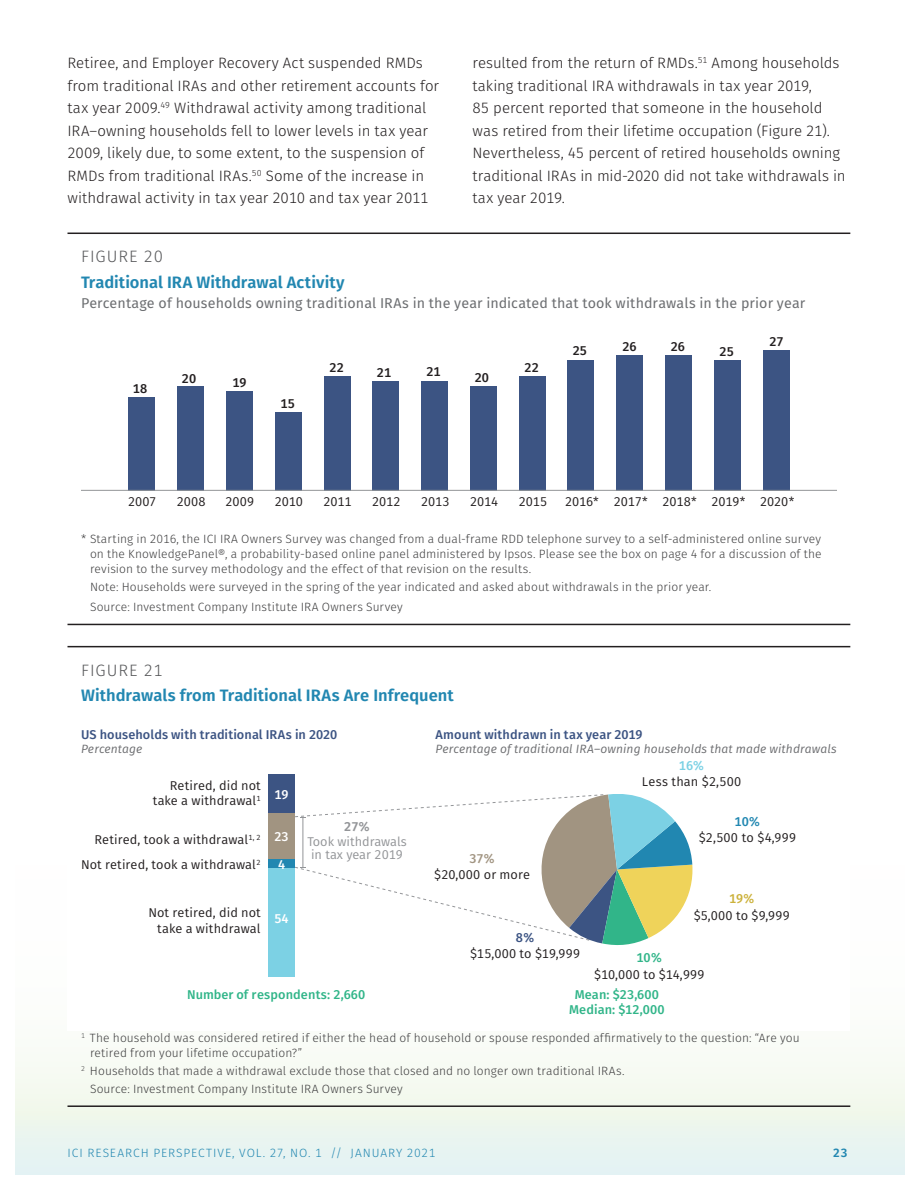
<style>
.page{position:relative;width:918px;height:1188px;background:#fff}
.page>*{position:absolute;margin:0;border:0;box-sizing:border-box;transform-origin:0 0}
.Figure_heading{font:600 16.5px "Fira Sans";letter-spacing:.005em;color:#2287b1}
.Figure_number{font:300 16.5px "Fira Sans";letter-spacing:.055em;color:#57585a}
.Text{font:300 15px/22.5px "Fira Sans";letter-spacing:-.005em;color:#231f20}
.Figure_heading_secon{font:14.25px "Fira Sans";letter-spacing:.005em;color:#6d6f72}
.t1{font:12.75px/16.5px "Fira Sans";letter-spacing:.005em;color:#231f20;text-align:center}
.t2{font:500 12.75px "Fira Sans";letter-spacing:.005em;color:#3c5483}
.t3{font:500 12.75px/15.3px "Fira Sans";letter-spacing:.01em;color:#31b589;text-align:center}
.t4{font:12.75px/15px "Fira Sans";color:#939598;text-align:center}
.t5{font:500 12.75px "Fira Sans";letter-spacing:-.005em;color:#231f20}
.t6{font:500 12.75px "Fira Sans";color:#fff}
.Figure_footnote{font:300 12px/15px "Fira Sans";letter-spacing:.01em;color:#3e3e3f;text-align:justify}
.figure_footnote_with{font:300 12px "Fira Sans";letter-spacing:.01em;color:#3e3e3f}
.t7{font:italic 12px "Fira Sans";letter-spacing:.01em;color:#6c6d70}
.t8{font:300 12px "Fira Sans";letter-spacing:.075em;color:#2287b1}
.t9{font:600 12px "Fira Sans";color:#2287b1}
.s1{font-weight:600}
.s2{font-weight:500;color:#a19481}
.s3{font-weight:500;color:#3c5483}
.s4{font-weight:500;color:#7cd1e4}
.s5{font-weight:500;color:#2187b1}
.s6{font-weight:500;color:#ccb23c}
.s7{font-weight:500;color:#31b589}
</style>
<div class="page">
<div style="left:15px;top:745px;width:889px;height:430px;background:linear-gradient(to right,#f1f8f2,#f1f8f2)"></div>
<hr style="left:68px;top:233px;width:782px;height:1px;background:#231f20">
<hr style="left:68px;top:624px;width:782px;height:1px;background:#231f20">
<div style="left:128px;top:397px;width:27px;height:94px;background:#3c5483"></div>
<div style="left:177px;top:386px;width:27px;height:105px;background:#3c5483"></div>
<div style="left:226px;top:392px;width:27px;height:99px;background:#3c5483"></div>
<div style="left:275px;top:412px;width:27px;height:79px;background:#3c5483"></div>
<div style="left:324px;top:376px;width:27px;height:115px;background:#3c5483"></div>
<div style="left:372px;top:381px;width:27px;height:110px;background:#3c5483"></div>
<div style="left:421px;top:381px;width:27px;height:110px;background:#3c5483"></div>
<div style="left:470px;top:386px;width:27px;height:105px;background:#3c5483"></div>
<div style="left:519px;top:376px;width:27px;height:115px;background:#3c5483"></div>
<div style="left:567px;top:360px;width:27px;height:131px;background:#3c5483"></div>
<div style="left:616px;top:355px;width:27px;height:136px;background:#3c5483"></div>
<div style="left:665px;top:355px;width:27px;height:136px;background:#3c5483"></div>
<div style="left:714px;top:360px;width:27px;height:131px;background:#3c5483"></div>
<div style="left:763px;top:350px;width:27px;height:141px;background:#3c5483"></div>
<hr style="left:81px;top:490px;width:756px;height:1px;background:#939598">
<div style="left:68px;top:715px;width:782px;height:316px;background:#fff"></div>
<hr style="left:68px;top:646px;width:782px;height:1px;background:#231f20">
<hr style="left:68px;top:1105px;width:782px;height:2px;background:#231f20">
<svg style="left:295px;top:799px;width:237px;height:128px"></svg>
<svg style="left:533px;top:794px;width:160px;height:152px"></svg>
<div style="left:268px;top:867px;width:27px;height:109px;background:#7cd1e4"></div>
<div style="left:268px;top:859px;width:27px;height:8px;background:#2187b1"></div>
<div style="left:268px;top:813px;width:27px;height:46px;background:#a19481"></div>
<div style="left:268px;top:774px;width:27px;height:39px;background:#3c5483"></div>
<hr style="left:303px;top:818px;width:1px;height:50px;background:#939598">
<p class="Text" style="left:68px;top:51px;width:373px">Retiree, and Employer Recovery Act suspended RMDs from traditional IRAs and other retirement accounts for tax year 2009.<sup>49</sup> Withdrawal activity among traditional IRA–owning households fell to lower levels in tax year 2009, likely due, to some extent, to the suspension of RMDs from traditional IRAs.<sup>50</sup> Some of the increase in withdrawal activity in tax year 2010 and tax year 2011</p>
<p class="Text" style="left:472px;top:51px;width:375px">resulted from the return of RMDs.<sup>51</sup> Among households taking traditional IRA withdrawals in tax year 2019,<br>85 percent reported that someone in the household was retired from their lifetime occupation (Figure 21).<br>Nevertheless, 45 percent of retired households owning traditional IRAs in mid-2020 did not take withdrawals in tax year 2019.</p>
<p class="Figure_number" style="left:81px;top:245px;width:83px">FIGURE 20</p>
<p class="Figure_heading" style="left:81px;top:268px;width:265px">Traditional IRA Withdrawal Activity</p>
<p class="Figure_heading_secon" style="left:81px;top:292px;width:726px">Percentage of households owning traditional IRAs in the year indicated that took withdrawals in the prior year</p>
<p class="t5" style="left:133px;top:378px;width:16px">18</p>
<p class="t5" style="left:182px;top:368px;width:16px">20</p>
<p class="t5" style="left:233px;top:373px;width:16px">19</p>
<p class="t5" style="left:281px;top:394px;width:16px">15</p>
<p class="t5" style="left:330px;top:357px;width:16px">22</p>
<p class="t5" style="left:377px;top:362px;width:16px">21</p>
<p class="t5" style="left:427px;top:362px;width:16px">21</p>
<p class="t5" style="left:475px;top:367px;width:16px">20</p>
<p class="t5" style="left:525px;top:357px;width:16px">22</p>
<p class="t5" style="left:573px;top:341px;width:16px">25</p>
<p class="t5" style="left:623px;top:336px;width:16px">26</p>
<p class="t5" style="left:671px;top:336px;width:16px">26</p>
<p class="t5" style="left:720px;top:341px;width:16px">25</p>
<p class="t5" style="left:770px;top:331px;width:16px">27</p>
<p class="t1" style="left:128px;top:493px;width:30px">2007</p>
<p class="t1" style="left:177px;top:493px;width:30px">2008</p>
<p class="t1" style="left:226px;top:493px;width:30px">2009</p>
<p class="t1" style="left:275px;top:493px;width:30px">2010</p>
<p class="t1" style="left:324px;top:493px;width:30px">2011</p>
<p class="t1" style="left:372px;top:493px;width:30px">2012</p>
<p class="t1" style="left:421px;top:493px;width:30px">2013</p>
<p class="t1" style="left:470px;top:493px;width:29px">2014</p>
<p class="t1" style="left:519px;top:493px;width:30px">2015</p>
<p class="t1" style="left:565px;top:493px;width:231px">2016* 2017* 2018* 2019* 2020*</p>
<p class="Figure_footnote" style="left:90px;top:532px;width:733px;text-indent:-9px">* Starting in 2016, the ICI IRA Owners Survey was changed from a dual-frame RDD telephone survey to a self-administered online survey on the KnowledgePanel®, a probability-based online panel administered by Ipsos. Please see the box on page 4 for a discussion of the revision to the survey methodology and the effect of that revision on the results.</p>
<p class="figure_footnote_with" style="left:90px;top:579px;width:623px">Note: Households were surveyed in the spring of the year indicated and asked about withdrawals in the prior year.</p>
<p class="figure_footnote_with" style="left:90px;top:598px;width:314px">Source: Investment Company Institute IRA Owners Survey</p>
<p class="Figure_number" style="left:81px;top:658px;width:83px">FIGURE 21</p>
<p class="Figure_heading" style="left:81px;top:682px;width:374px">Withdrawals from Traditional IRAs Are Infrequent</p>
<p class="t2" style="left:81px;top:724px;width:258px">US households with traditional IRAs in 2020</p>
<p class="t7" style="left:81px;top:740px;width:63px">Percentage</p>
<p class="t1" style="left:153px;top:778px;width:110px;line-height:15.3px;text-align:right">Retired, did not take a withdrawal<sup>1</sup></p>
<p class="t1" style="left:81px;top:827px;width:181px;line-height:25px;text-align:right">Retired, took a withdrawal<sup>1,</sup> <sup>2<br></sup>Not retired, took a withdrawal<sup>2</sup></p>
<p class="t1" style="left:149px;top:905px;width:114px;line-height:15.3px;text-align:right">Not retired, did not take a withdrawal</p>
<p class="t6" style="left:275px;top:784px;width:16px">19</p>
<p class="t6" style="left:274px;top:827px;width:16px">23</p>
<p class="t6" style="left:278px;top:855px;width:9px">4</p>
<p class="t6" style="left:274px;top:909px;width:16px">54</p>
<p class="t4" style="left:307px;top:819px;width:101px"><span class="s1">27%<br></span>Took withdrawals</p>
<p class="t4" style="left:311px;top:847px;width:94px">in tax year 2019</p>
<p class="t2" style="left:436px;top:724px;width:209px">Amount withdrawn in tax year 2019</p>
<p class="t7" style="left:436px;top:740px;width:403px">Percentage of traditional IRA–owning households that made withdrawals</p>
<p class="t1" style="left:434px;top:850px;width:98px"><span class="s2">37%<br></span>$20,000 or more</p>
<p class="t1" style="left:470px;top:929px;width:112px"><span class="s3">8%<br></span>$15,000 to $19,999</p>
<p class="t1" style="left:642px;top:757px;width:101px"><span class="s4">16%<br></span>Less than $2,500</p>
<p class="t1" style="left:699px;top:813px;width:99px"><span class="s5">10%<br></span>$2,500 to $4,999</p>
<p class="t1" style="left:694px;top:890px;width:98px"><span class="s6">19%<br></span>$5,000 to $9,999</p>
<p class="t1" style="left:594px;top:949px;width:112px"><span class="s7">10%<br></span>$10,000 to $14,999</p>
<p class="t3" style="left:187px;top:986px;width:180px">Number of respondents: 2,660</p>
<p class="t3" style="left:569px;top:986px;width:97px">Mean: $23,600<br>Median: $12,000</p>
<p class="Figure_footnote" style="left:90px;top:1030px;width:711px;text-indent:-9px"><sup>1</sup> The household was considered retired if either the head of household or spouse responded affirmatively to the question: “Are you retired from your lifetime occupation?”</p>
<p class="Figure_footnote" style="left:81px;top:1063px;width:545px"><sup>2</sup> Households that made a withdrawal exclude those that closed and no longer own traditional IRAs.</p>
<p class="figure_footnote_with" style="left:90px;top:1080px;width:314px">Source: Investment Company Institute IRA Owners Survey</p>
<p class="t8" style="left:68px;top:1144px;width:369px">ICI RESEARCH PERSPECTIVE, VOL. 27, NO. 1 // JANUARY 2021</p>
<p class="t9" style="left:833px;top:1142px;width:16px">23</p>
</div>
